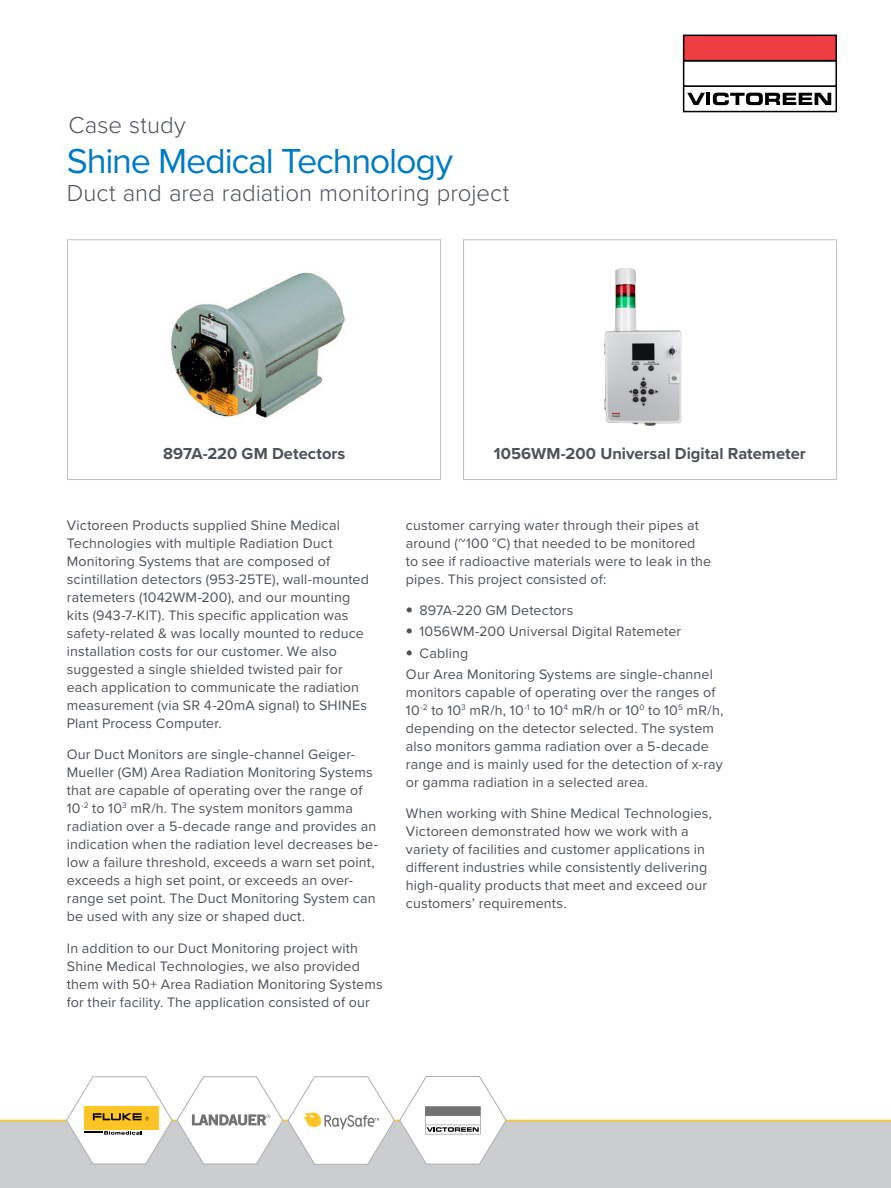
<style>
.page{position:relative;width:891px;height:1188px;background:#fff}
.page>*{position:absolute;margin:0;border:0;box-sizing:border-box;transform-origin:0 0}
.t1{font:36px "Proxima Nova";letter-spacing:-.035em;color:#007bc3}
.Technical_Data{font:300 24px "Proxima Nova";color:#4d525a}
.Order_info_subhead{font:700 16.5px "Proxima Nova";color:#4d525a}
.Body_copy{font:14.25px/18px "Proxima Nova";letter-spacing:.01em;color:#4d525a}
.s1{font-family:"Helvetica Neue LT Pro";font-weight:100;font-stretch:expanded}
</style>
<div class="page">
<div style="left:67px;top:239px;width:374px;height:241px;border:1px solid #c0c0c0"></div>
<div style="left:463px;top:239px;width:374px;height:241px;border:1px solid #c0c0c0"></div>
<div style="left:0;top:1120px;width:891px;height:68px;background:#cccdce"></div>
<img style="left:170px;top:272px;width:175px;height:146px">
<img style="left:604px;top:268px;width:78px;height:158px">
<hr style="left:0;top:1120px;width:891px;height:1px;background:#ffc425">
<svg style="left:66px;top:1076px;width:441px;height:89px"></svg>
<div style="left:683px;top:85px;width:154px;height:27px;border:2px solid #000"></div>
<div style="left:683px;top:60px;width:154px;height:27px;border:2px solid #000"></div>
<div style="left:684px;top:35px;width:152px;height:26px;background:#ef3e42"></div>
<div style="left:683px;top:35px;width:154px;height:26px;border:2px solid #000"></div>
<svg style="left:687px;top:93px;width:144px;height:12px"></svg>
<p class="Technical_Data" style="left:68px;top:111px;width:119px">Case study</p>
<p class="t1" style="left:67px;top:134px;width:388px">Shine Medical Technology</p>
<p class="Technical_Data" style="left:67px;top:180px;width:444px">Duct and area radiation monitoring project</p>
<p class="Order_info_subhead" style="left:163px;top:441px;width:184px">897A-220 GM Detectors</p>
<p class="Order_info_subhead" style="left:494px;top:441px;width:314px">1056WM-200 Universal Digital Ratemeter</p>
<p class="Body_copy" style="left:67px;top:515px;width:304px">Victoreen Products supplied Shine Medical Technologies with multiple Radiation Duct Monitoring Systems that are composed of scintillation detectors (953-25TE), wall-mounted ratemeters (1042WM-200), and our mounting kits (943-7-KIT). This specific application was safety-related &amp; was locally mounted to reduce installation costs for our customer. We also suggested a single shielded twisted pair for each application to communicate the radiation measurement (via SR 4-20mA signal) to SHINEs Plant Process Computer.</p>
<p class="Body_copy" style="left:67px;top:745px;width:313px">Our Duct Monitors are single-channel Geiger-Mueller (GM) Area Radiation Monitoring Systems that are capable of operating over the range of 10<sup>-2</sup> to 10<sup>3</sup> mR/h. The system monitors gamma radiation over a 5-decade range and provides an indication when the radiation level decreases be&shy;low a failure threshold, exceeds a warn set point, exceeds a high set point, or exceeds an over&shy;range set point. The Duct Monitoring System can be used with any size or shaped duct.</p>
<p class="Body_copy" style="left:67px;top:938px;width:317px">In addition to our Duct Monitoring project with Shine Medical Technologies, we also provided them with 50+ Area Radiation Monitoring Systems for their facility. The application consisted of our</p>
<p class="Body_copy" style="left:406px;top:515px;width:307px">customer carrying water through their pipes at around (~100 °C) that needed to be monitored to see if radioactive materials were to leak in the pipes. This project consisted of:</p>
<p class="Body_copy" style="left:406px;top:601px;width:169px"><span class="s1">•</span> 897A-220 GM Detectors</p>
<p class="Body_copy" style="left:406px;top:622px;width:277px"><span class="s1">•</span> 1056WM-200 Universal Digital Ratemeter</p>
<p class="Body_copy" style="left:406px;top:643px;width:64px"><span class="s1">•</span> Cabling</p>
<p class="Body_copy" style="left:406px;top:665px;width:319px">Our Area Monitoring Systems are single-channel monitors capable of operating over the ranges of 10<sup>-2</sup> to 10<sup>3</sup> mR/h, 10<sup>-1</sup> to 10<sup>4</sup> mR/h or 10<sup>0</sup> to 10<sup>5</sup> mR/h, depending on the detector selected. The system also monitors gamma radiation over a 5-decade range and is mainly used for the detection of x-ray or gamma radiation in a selected area.</p>
<p class="Body_copy" style="left:406px;top:804px;width:308px">When working with Shine Medical Technologies, Victoreen demonstrated how we work with a variety of facilities and customer applications in different industries while consistently delivering high-quality products that meet and exceed our customers’ requirements.</p>
</div>
